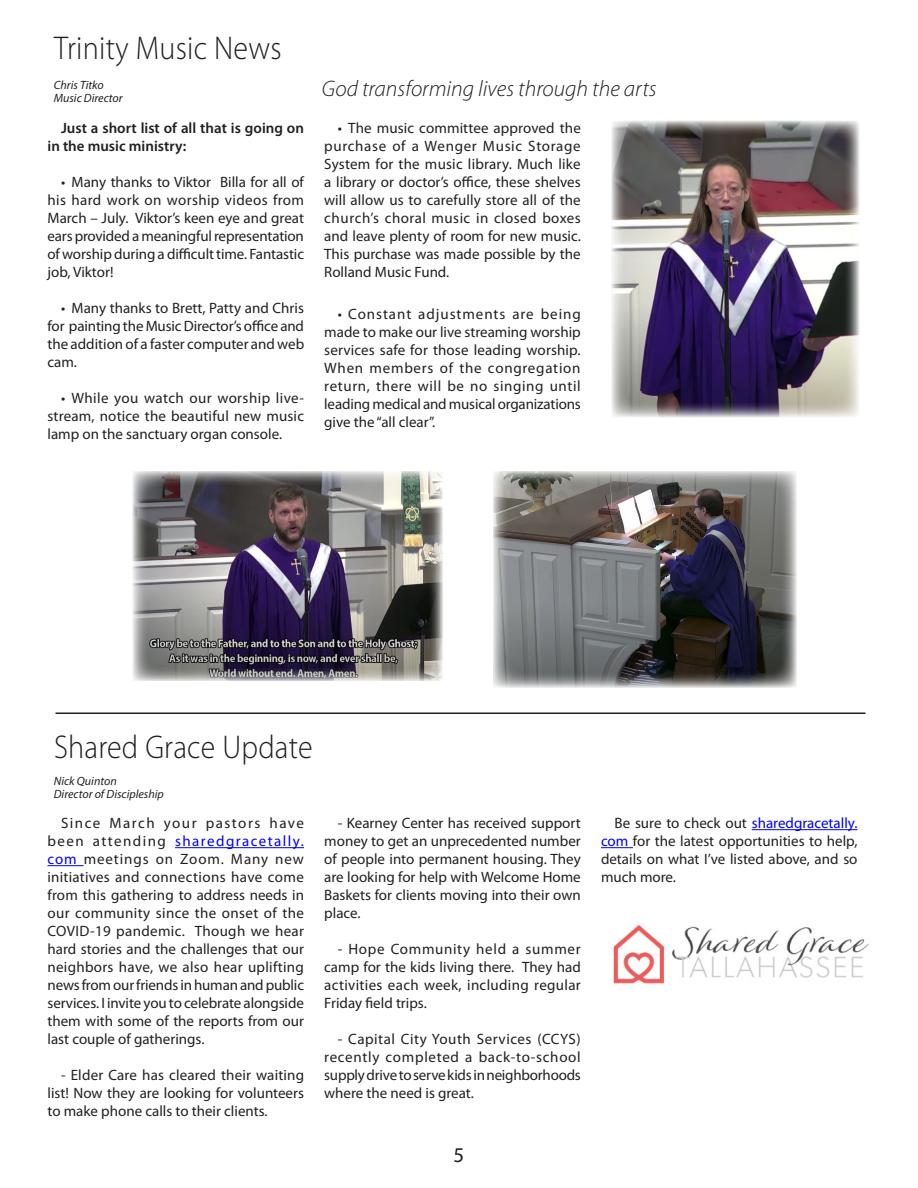
<style>
.page{position:relative;width:918px;height:1188px;background:#fff}
.page>*{position:absolute;margin:0;border:0;box-sizing:border-box;transform-origin:0 0}
.Tidings_Headline{font:300 33px "Myriad Pro";letter-spacing:.01em;color:#231f20;scale:.91 1}
.Tidings_Headline-2{font:italic 300 22.5px "Myriad Pro";color:#231f20}
.t1{font:21px "Myriad Pro";color:#231f20}
.Tidings_Body_text{font:15px/18px "Myriad Pro";color:#231f20;text-align:justify}
.Tidings_Body_text-2{font:600 15px/18px "Myriad Pro";color:#231f20}
.Tidings_Caption{font:italic 12px "Myriad Pro";color:#231f20}
.s1{color:#00f}
</style>
<div class="page">
<hr style="left:175px;top:847px;width:129px;height:1px;background:#00f">
<hr style="left:48px;top:865px;width:36px;height:1px;background:#00f">
<hr style="left:752px;top:829px;width:106px;height:1px;background:#00f">
<hr style="left:601px;top:847px;width:32px;height:1px;background:#00f">
<hr style="left:56px;top:712px;width:810px;height:2px;background:#231f20">
<img style="left:613px;top:924px;width:256px;height:60px">
<img style="left:611px;top:120px;width:249px;height:297px">
<img style="left:133px;top:471px;width:310px;height:210px">
<img style="left:493px;top:471px;width:303px;height:217px">
<p class="Tidings_Headline" style="left:54px;top:28px;width:252px">Trinity Music News</p>
<p class="Tidings_Caption" style="left:54px;top:77px;width:51px">Chris Titko</p>
<p class="Tidings_Caption" style="left:54px;top:91px;width:70px">Music Director</p>
<p class="Tidings_Body_text-2" style="left:48px;top:118px;width:258px;text-indent:14px">Just a short list of all that is going on in the music ministry:</p>
<p class="Tidings_Body_text" style="left:48px;top:172px;width:258px;text-indent:14px">• Many thanks to Viktor Billa for all of his hard work on worship videos from March – July. Viktor’s keen eye and great ears provided a meaningful representation of worship during a difficult time. Fantastic job, Viktor!</p>
<p class="Tidings_Body_text" style="left:48px;top:298px;width:258px;text-indent:14px">• Many thanks to Brett, Patty and Chris for painting the Music Director’s office and the addition of a faster computer and web cam.</p>
<p class="Tidings_Body_text" style="left:48px;top:388px;width:258px;text-indent:14px">• While you watch our worship live&shy;stream, notice the beautiful new music lamp on the sanctuary organ console.</p>
<p class="Tidings_Headline-2" style="left:322px;top:77px;width:336px">God transforming lives through the arts</p>
<p class="Tidings_Body_text" style="left:324px;top:118px;width:258px;text-indent:14px">• The music committee approved the purchase of a Wenger Music Storage System for the music library. Much like a library or doctor’s office, these shelves will allow us to carefully store all of the church’s choral music in closed boxes and leave plenty of room for new music.<br>This purchase was made possible by the Rolland Music Fund.</p>
<p class="Tidings_Body_text" style="left:324px;top:304px;width:258px;text-indent:14px">• Constant adjustments are being made to make our live streaming worship services safe for those leading worship.<br>When members of the congregation return, there will be no singing until leading medical and musical organizations give the “all clear”.</p>
<p class="Tidings_Headline" style="left:54px;top:727px;width:286px">Shared Grace Update</p>
<p class="Tidings_Caption" style="left:54px;top:773px;width:64px">Nick Quinton</p>
<p class="Tidings_Caption" style="left:54px;top:787px;width:112px">Director of Discipleship</p>
<p class="Tidings_Body_text" style="left:48px;top:814px;width:258px;text-indent:14px">Since March your pastors have been attending <span class="s1">sharedgracetally. com</span> meetings on Zoom. Many new initiatives and connections have come from this gathering to address needs in our community since the onset of the COVID-19 pandemic. Though we hear hard stories and the challenges that our neighbors have, we also hear uplifting news from our friends in human and public services. I invite you to celebrate alongside them with some of the reports from our last couple of gatherings.</p>
<p class="Tidings_Body_text" style="left:48px;top:1066px;width:258px;text-indent:14px">- Elder Care has cleared their waiting list! Now they are looking for volunteers to make phone calls to their clients.</p>
<p class="Tidings_Body_text" style="left:324px;top:814px;width:258px;text-indent:14px">- Kearney Center has received support money to get an unprecedented number of people into permanent housing. They are looking for help with Welcome Home Baskets for clients moving into their own place.</p>
<p class="Tidings_Body_text" style="left:324px;top:940px;width:258px;text-indent:14px">- Hope Community held a summer camp for the kids living there. They had activities each week, including regular Friday field trips.</p>
<p class="Tidings_Body_text" style="left:324px;top:1030px;width:258px;text-indent:14px">- Capital City Youth Services (CCYS) recently completed a back-to-school supply drive to serve kids in neighborhoods where the need is great.</p>
<h3 class="t1" style="left:454px;top:1142px;width:12px">5</h3>
<p class="Tidings_Body_text" style="left:601px;top:814px;width:258px;text-indent:14px">Be sure to check out <span class="s1">sharedgracetally. com</span> for the latest opportunities to help, details on what I’ve listed above, and so much more.</p>
</div>
